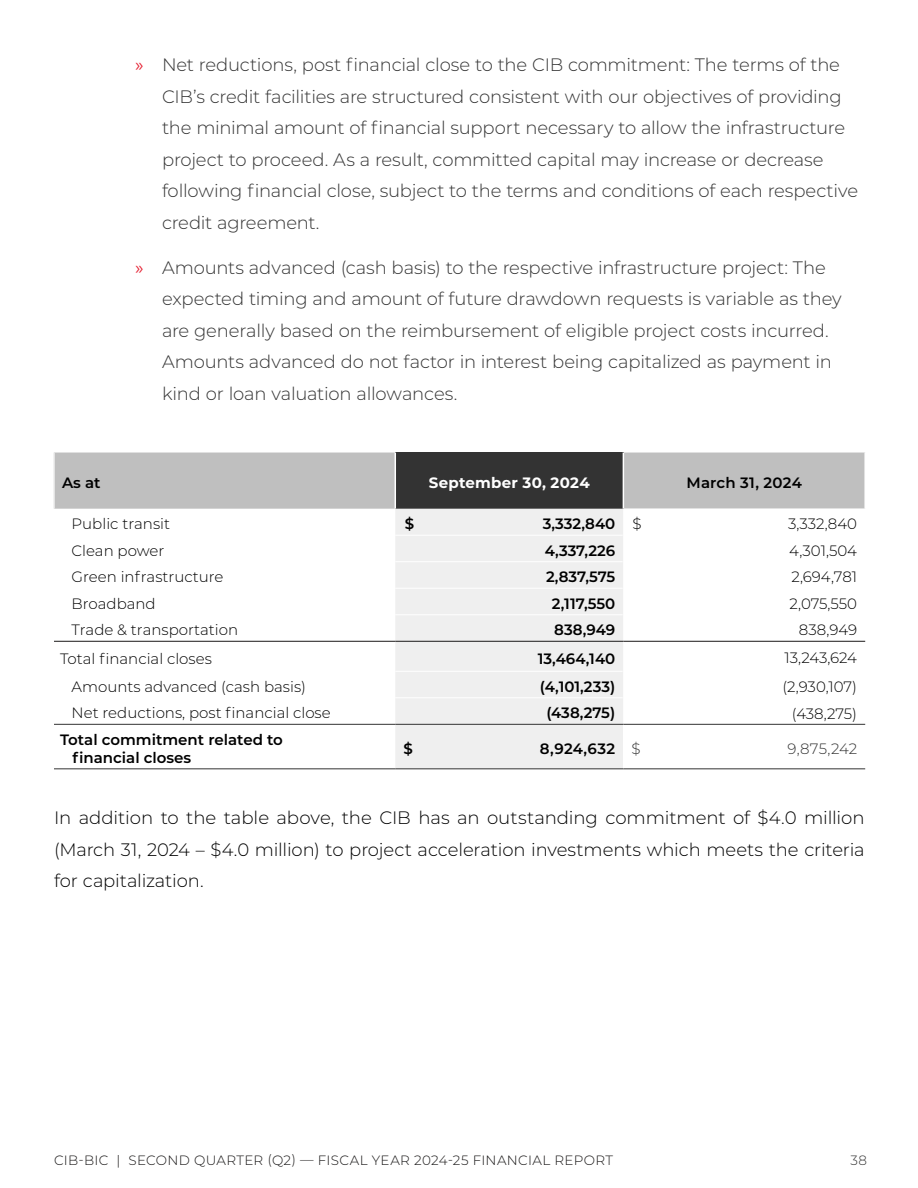
<style>
.page{position:relative;width:918px;height:1188px;background:#fff}
.page>*{position:absolute;margin:0;border:0;box-sizing:border-box;transform-origin:0 0}
.t1{font:300 18px/31.5px "Montserrat";letter-spacing:-.01em;color:#333}
.t2{font:300 18px/31.5px "Montserrat";letter-spacing:-.005em;color:#000;text-align:justify}
.t3{font:300 15px "Montserrat";color:#000}
.t4{font:600 15px/18px "Montserrat";color:#000}
.t5{font:700 15px "Montserrat";letter-spacing:.015em;color:#fff}
.t6{font:300 15px "Montserrat";letter-spacing:-.01em;color:#333}
.t7{font:300 13.5px "Montserrat";letter-spacing:.025em;color:#1a1818}
.t8{font:300 13.5px "Montserrat";color:#333}
.s1{font-weight:400;color:#e51d2f}
</style>
<div class="page">
<div style="left:55px;top:453px;width:809px;height:56px;background:#bfbfbf"></div>
<div style="left:395px;top:453px;width:228px;height:56px;background:#333"></div>
<div style="left:395px;top:509px;width:228px;height:259px;background:#efefef"></div>
<svg style="left:623px;top:640px;width:242px;height:84px"></svg>
<hr style="left:395px;top:535px;width:228px;height:1px;background:#fff">
<hr style="left:395px;top:561px;width:228px;height:1px;background:#fff">
<hr style="left:395px;top:588px;width:228px;height:1px;background:#fff">
<hr style="left:395px;top:614px;width:228px;height:1px;background:#fff">
<hr style="left:624px;top:671px;width:241px;height:1px;background:#fff">
<hr style="left:395px;top:671px;width:228px;height:1px;background:#fff">
<hr style="left:624px;top:697px;width:241px;height:2px;background:#fff">
<hr style="left:395px;top:697px;width:228px;height:1px;background:#fff">
<hr style="left:54px;top:724px;width:341px;height:1px;background:#333">
<hr style="left:395px;top:724px;width:228px;height:1px;background:#333">
<hr style="left:623px;top:724px;width:242px;height:1px;background:#333">
<hr style="left:54px;top:768px;width:341px;height:1px;background:#333">
<hr style="left:395px;top:768px;width:228px;height:1px;background:#333">
<hr style="left:623px;top:768px;width:242px;height:1px;background:#333">
<hr style="left:623px;top:453px;width:1px;height:56px;background:#fff">
<hr style="left:53px;top:453px;width:2px;height:56px;background:#efefef">
<hr style="left:395px;top:453px;width:1px;height:56px;background:#fff">
<hr style="left:54px;top:641px;width:341px;height:1px;background:#1a1818">
<hr style="left:395px;top:641px;width:228px;height:1px;background:#1a1818">
<hr style="left:623px;top:641px;width:242px;height:1px;background:#1a1818">
<p class="t1" style="left:162px;top:49px;width:698px;text-indent:-27px"><span class="s1">»</span> Net reductions, post financial close to the CIB commitment: The terms of the CIB’s credit facilities are structured consistent with our objectives of providing the minimal amount of financial support necessary to allow the infrastructure project to proceed. As a result, committed capital may increase or decrease following financial close, subject to the terms and conditions of each respective credit agreement.</p>
<p class="t1" style="left:162px;top:251px;width:681px;text-indent:-27px"><span class="s1">»</span> Amounts advanced (cash basis) to the respective infrastructure project: The expected timing and amount of future drawdown requests is variable as they are generally based on the reimbursement of eligible project costs incurred.<br>Amounts advanced do not factor in interest being capitalized as payment in kind or loan valuation allowances.</p>
<p class="t4" style="left:62px;top:473px;width:40px">As at</p>
<p class="t5" style="left:429px;top:472px;width:162px">September 30, 2024</p>
<p class="t4" style="left:687px;top:473px;width:117px">March 31, 2024</p>
<p class="t3" style="left:72px;top:514px;width:100px">Public transit</p>
<p class="t4" style="left:405px;top:514px;width:11px">$</p>
<p class="t4" style="left:543px;top:514px;width:74px">3,332,840</p>
<p class="t3" style="left:632px;top:513px;width:11px">$</p>
<p class="t3" style="left:788px;top:513px;width:71px">3,332,840</p>
<p class="t3" style="left:72px;top:540px;width:94px">Clean power</p>
<p class="t4" style="left:545px;top:541px;width:72px">4,337,226</p>
<p class="t3" style="left:789px;top:540px;width:69px">4,301,504</p>
<p class="t3" style="left:72px;top:567px;width:153px">Green infrastructure</p>
<p class="t4" style="left:546px;top:567px;width:71px">2,837,575</p>
<p class="t3" style="left:791px;top:567px;width:67px">2,694,781</p>
<p class="t3" style="left:72px;top:593px;width:86px">Broadband</p>
<p class="t4" style="left:552px;top:594px;width:65px">2,117,550</p>
<p class="t3" style="left:790px;top:593px;width:69px">2,075,550</p>
<p class="t3" style="left:72px;top:620px;width:168px">Trade &amp; transportation</p>
<p class="t4" style="left:554px;top:620px;width:63px">838,949</p>
<p class="t3" style="left:799px;top:620px;width:60px">838,949</p>
<p class="t3" style="left:60px;top:648px;width:153px">Total financial closes</p>
<p class="t4" style="left:538px;top:649px;width:79px">13,464,140</p>
<p class="t3" style="left:785px;top:648px;width:74px">13,243,624</p>
<p class="t3" style="left:72px;top:676px;width:236px">Amounts advanced (cash basis)</p>
<p class="t4" style="left:540px;top:677px;width:77px">(4,101,233)</p>
<p class="t3" style="left:782px;top:676px;width:76px">(2,930,107)</p>
<p class="t3" style="left:72px;top:703px;width:261px">Net reductions, post financial close</p>
<p class="t4" style="left:546px;top:703px;width:70px">(438,275)</p>
<p class="t3" style="left:792px;top:703px;width:67px">(438,275)</p>
<p class="t4" style="left:72px;top:730px;width:212px;text-indent:-12px">Total commitment related to financial closes</p>
<p class="t4" style="left:403px;top:739px;width:11px">$</p>
<p class="t4" style="left:540px;top:739px;width:77px">8,924,632</p>
<p class="t6" style="left:631px;top:738px;width:11px">$</p>
<p class="t6" style="left:788px;top:738px;width:71px">9,875,242</p>
<p class="t2" style="left:54px;top:801px;width:812px">In addition to the table above, the CIB has an outstanding commitment of $4.0 million (March 31, 2024 – $4.0 million) to project acceleration investments which meets the criteria for capitalization.</p>
<p class="t7" style="left:54px;top:1151px;width:561px">CIB-BIC | SECOND QUARTER (Q2) — FISCAL YEAR 2024-25 FINANCIAL REPORT</p>
<p class="t8" style="left:850px;top:1151px;width:18px">38</p>
</div>
